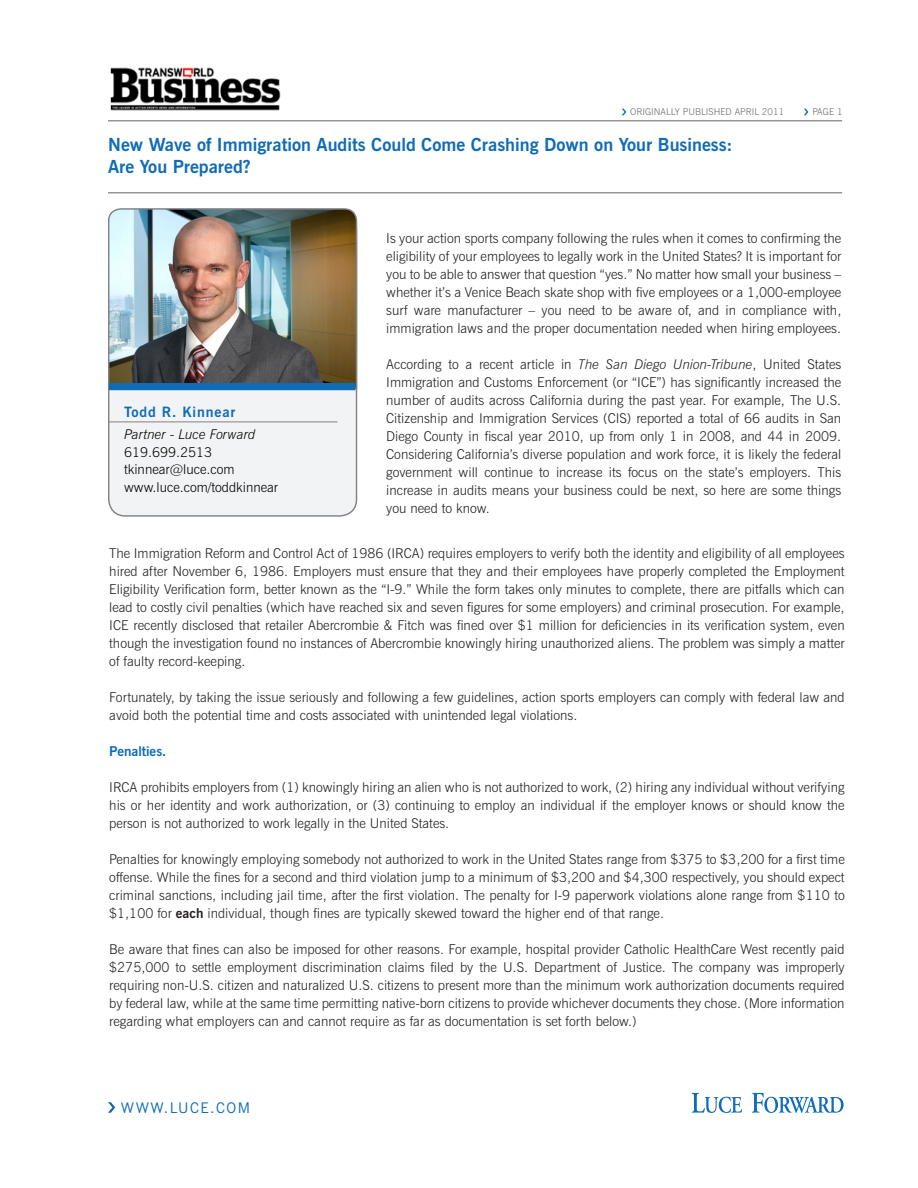
<style>
.page{position:relative;width:918px;height:1188px;background:#fff}
.page>*{position:absolute;margin:0;border:0;box-sizing:border-box;transform-origin:0 0}
.t1{font:700 18px/22.5px "News Gothic BT";color:#0f6cb6}
.t2{font:14.7px "News Gothic BT";letter-spacing:.1em;color:#0f6cb6}
.t3{font:700 14.25px "News Gothic BT";letter-spacing:.06em;color:#0f6cb6}
.t4{font:300 13.5px/18px "News Gothic BT";color:#231f20;text-align:justify}
.t5{font:300 13.5px "News Gothic BT";color:#000}
.t6{font:italic 300 13.5px "News Gothic BT";color:#000}
.t7{font:700 13.5px "News Gothic BT";color:#0d6cb6}
.t8{font:300 9.45px "News Gothic BT";color:#6c6d70}
.s1{font-style:italic}
.s2{font-weight:700}
</style>
<div class="page">
<svg style="left:692px;top:1093px;width:50px;height:20px"></svg>
<svg style="left:752px;top:1093px;width:92px;height:20px"></svg>
<hr style="left:108px;top:120px;width:734px;height:2px;background:#939598">
<hr style="left:108px;top:192px;width:734px;height:2px;background:#939598">
<div style="left:109px;top:212px;width:248px;height:304px;background:#f2f3f4;border-radius:17px"></div>
<svg style="left:622px;top:109px;width:4px;height:6px"></svg>
<svg style="left:804px;top:109px;width:4px;height:6px"></svg>
<img style="left:110px;top:67px;width:171px;height:44px">
<svg style="left:108px;top:1102px;width:7px;height:11px"></svg>
<hr style="left:109px;top:422px;width:229px;height:1px;background:#808285">
<img style="left:108px;top:208px;width:250px;height:182px">
<div style="left:109px;top:383px;width:246px;height:7px;background:#0f6cb6"></div>
<p class="t8" style="left:630px;top:106px;width:155px">ORIGINALLY PUBLISHED APRIL 2011</p>
<p class="t8" style="left:812px;top:106px;width:32px">PAGE 1</p>
<p class="t1" style="left:108px;top:133px;width:626px">New Wave of Immigration Audits Could Come Crashing Down on Your Business:<br>Are You Prepared?</p>
<p class="t4" style="left:386px;top:229px;width:457px">Is your action sports company following the rules when it comes to confirming the eligibility of your employees to legally work in the United States? It is important for you to be able to answer that question “yes.” No matter how small your business – whether it’s a Venice Beach skate shop with five employees or a 1,000-employee surf ware manufacturer – you need to be aware of, and in compliance with, immigration laws and the proper documentation needed when hiring employees.</p>
<p class="t4" style="left:386px;top:355px;width:457px">According to a recent article in <span class="s1">The San Diego Union-Tribune</span>, United States Immigration and Customs Enforcement (or “ICE”) has significantly increased the number of audits across California during the past year. For example, The U.S.<br>Citizenship and Immigration Services (CIS) reported a total of 66 audits in San Diego County in fiscal year 2010, up from only 1 in 2008, and 44 in 2009.<br>Considering California’s diverse population and work force, it is likely the federal government will continue to increase its focus on the state’s employers. This increase in audits means your business could be next, so here are some things you need to know.</p>
<p class="t4" style="left:109px;top:544px;width:737px">The Immigration Reform and Control Act of 1986 (IRCA) requires employers to verify both the identity and eligibility of all employees hired after November 6, 1986. Employers must ensure that they and their employees have properly completed the Employment Eligibility Verification form, better known as the “I-9.” While the form takes only minutes to complete, there are pitfalls which can lead to costly civil penalties (which have reached six and seven figures for some employers) and criminal prosecution. For example, ICE recently disclosed that retailer Abercrombie &amp; Fitch was fined over $1 million for deficiencies in its verification system, even though the investigation found no instances of Abercrombie knowingly hiring unauthorized aliens. The problem was simply a matter of faulty record-keeping.</p>
<p class="t4" style="left:109px;top:688px;width:737px">Fortunately, by taking the issue seriously and following a few guidelines, action sports employers can comply with federal law and avoid both the potential time and costs associated with unintended legal violations.</p>
<p class="t7" style="left:109px;top:743px;width:59px">Penalties.</p>
<p class="t4" style="left:109px;top:778px;width:737px">IRCA prohibits employers from (1) knowingly hiring an alien who is not authorized to work, (2) hiring any individual without verifying his or her identity and work authorization, or (3) continuing to employ an individual if the employer knows or should know the person is not authorized to work legally in the United States.</p>
<p class="t4" style="left:109px;top:850px;width:737px">Penalties for knowingly employing somebody not authorized to work in the United States range from $375 to $3,200 for a first time offense. While the fines for a second and third violation jump to a minimum of $3,200 and $4,300 respectively, you should expect criminal sanctions, including jail time, after the first violation. The penalty for I-9 paperwork violations alone range from $110 to $1,100 for <span class="s2">each</span> individual, though fines are typically skewed toward the higher end of that range.</p>
<p class="t4" style="left:109px;top:940px;width:737px">Be aware that fines can also be imposed for other reasons. For example, hospital provider Catholic HealthCare West recently paid $275,000 to settle employment discrimination claims filed by the U.S. Department of Justice. The company was improperly requiring non-U.S. citizen and naturalized U.S. citizens to present more than the minimum work authorization documents required by federal law, while at the same time permitting native-born citizens to provide whichever documents they chose. (More information regarding what employers can and cannot require as far as documentation is set forth below.)</p>
<p class="t3" style="left:124px;top:403px;width:113px">Todd R. Kinnear</p>
<p class="t6" style="left:124px;top:426px;width:133px">Partner - Luce Forward</p>
<p class="t5" style="left:124px;top:444px;width:90px">619.699.2513</p>
<p class="t5" style="left:124px;top:462px;width:112px">tkinnear@luce.com</p>
<p class="t5" style="left:124px;top:480px;width:156px">www.luce.com/toddkinnear</p>
<p class="t2" style="left:121px;top:1099px;width:131px">WWW.LUCE.COM</p>
</div>
